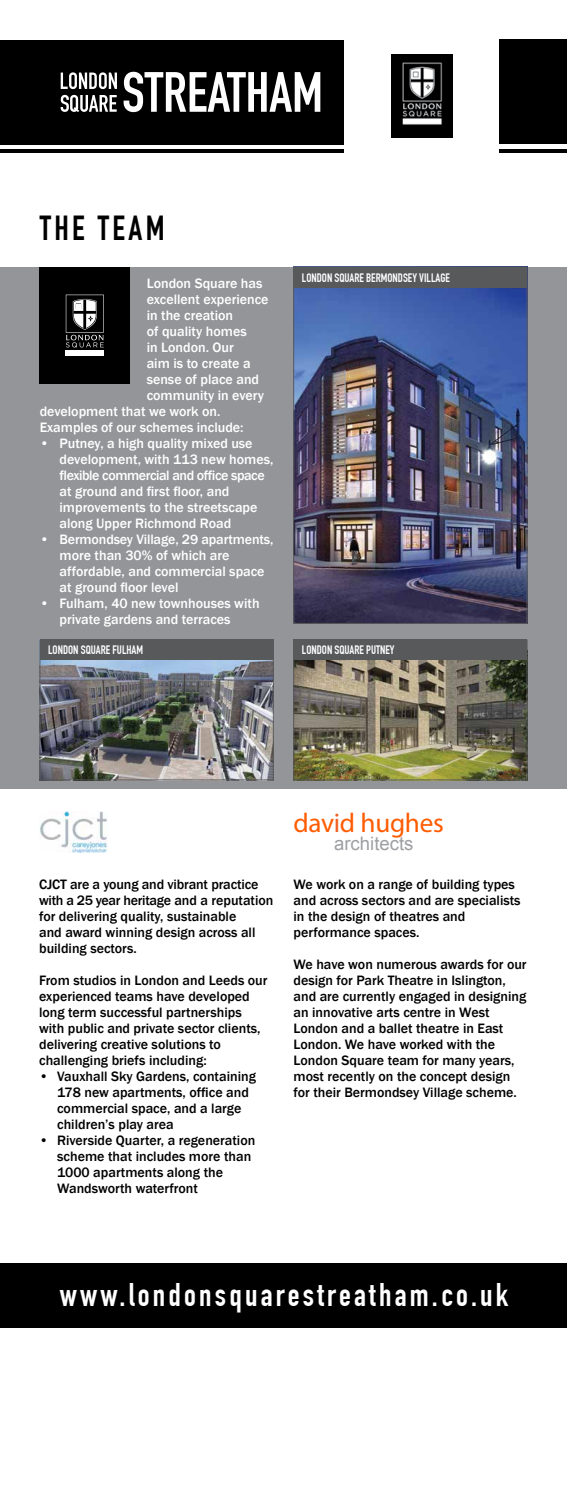
<style>
.page{position:relative;width:567px;height:1489px;background:#fff}
.page>*{position:absolute;margin:0;border:0;box-sizing:border-box;transform-origin:0 0}
.t1{font:700 34px "DIN Condensed";letter-spacing:.1em;color:#000}
.t2{font:700 32px "DIN Condensed";letter-spacing:.1em;color:#fff}
.t3{font:27.2px "Myriad Pro";letter-spacing:-.01em;color:#ff5c00}
.t4{font:18.5px "Arial";color:#9d9fa2}
.t5{font:500 14px/16px "Franklin Gothic";color:#000}
.t6{font:500 14px/16px "Franklin Gothic";color:#fff}
.t7{font:700 12px "DIN Condensed";color:#fff}
.s1{color:#f15f22}
</style>
<div class="page">
<div style="left:0;top:1263px;width:567px;height:64px;background:#000"></div>
<div style="left:0;top:40px;width:344px;height:104px;background:#000"></div>
<svg style="left:61px;top:72px;width:56px;height:17px"></svg>
<svg style="left:61px;top:95px;width:56px;height:17px"></svg>
<svg style="left:124px;top:72px;width:196px;height:40px"></svg>
<img style="left:391px;top:54px;width:61px;height:83px">
<div style="left:499px;top:40px;width:68px;height:104px;background:#000"></div>
<hr style="left:0;top:149px;width:344px;height:4px;background:#000">
<hr style="left:499px;top:149px;width:68px;height:4px;background:#000">
<div style="left:0;top:266px;width:567px;height:522px;background:#939598"></div>
<div style="left:40px;top:266px;width:90px;height:117px;background:#000"></div>
<div style="left:66px;top:350px;width:38px;height:5px;background:#fff"></div>
<svg style="left:66px;top:294px;width:38px;height:53px"></svg>
<img style="left:295px;top:287px;width:230px;height:334px">
<div style="left:293px;top:267px;width:234px;height:356px;border:1px solid #58595b"></div>
<img style="left:42px;top:659px;width:230px;height:119px">
<div style="left:40px;top:639px;width:234px;height:141px;border:1px solid #58595b"></div>
<img style="left:295px;top:660px;width:230px;height:118px">
<div style="left:293px;top:639px;width:234px;height:141px;border:1px solid #58595b"></div>
<img style="left:39px;top:811px;width:68px;height:41px">
<div style="left:293px;top:267px;width:234px;height:20px;background:#58595b"></div>
<div style="left:293px;top:639px;width:234px;height:21px;background:#58595b"></div>
<div style="left:40px;top:639px;width:234px;height:20px;background:#58595b"></div>
<h1 class="t1" style="left:40px;top:208px;width:127px">THE TEAM</h1>
<p class="t6" style="left:147px;top:275px;width:117px">London Square has</p>
<p class="t6" style="left:147px;top:291px;width:123px">excellent experience</p>
<p class="t6" style="left:147px;top:307px;width:88px">in the creation</p>
<p class="t6" style="left:147px;top:323px;width:101px">of quality homes</p>
<p class="t6" style="left:147px;top:339px;width:89px">in London. Our</p>
<p class="t6" style="left:147px;top:355px;width:105px">aim is to create a</p>
<p class="t6" style="left:147px;top:371px;width:114px">sense of place and</p>
<p class="t6" style="left:147px;top:387px;width:119px">community in every</p>
<p class="t6" style="left:40px;top:403px;width:182px">development that we work on.</p>
<p class="t6" style="left:40px;top:419px;width:205px">Examples of our schemes include:</p>
<p class="t6" style="left:60px;top:435px;width:215px;text-indent:-20px">• Putney, a high quality mixed use development, with 113 new homes, flexible commercial and office space at ground and first floor, and improvements to the streetscape along Upper Richmond Road</p>
<p class="t6" style="left:60px;top:531px;width:215px;text-indent:-20px">• Bermondsey Village, 29 apartments, more than 30% of which are affordable, and commercial space at ground floor level</p>
<p class="t6" style="left:60px;top:595px;width:202px;text-indent:-20px">• Fulham, 40 new townhouses with private gardens and terraces</p>
<p class="t7" style="left:302px;top:271px;width:149px">LONDON SQUARE BERMONDSEY VILLAGE</p>
<p class="t7" style="left:48px;top:642px;width:96px">LONDON SQUARE FULHAM</p>
<p class="t7" style="left:302px;top:642px;width:94px">LONDON SQUARE PUTNEY</p>
<p class="t5" style="left:39px;top:876px;width:236px">CJCT are a young and vibrant practice with a 25 year heritage and a reputation for delivering quality, sustainable<br>and award winning design across all building sectors.</p>
<p class="t5" style="left:39px;top:972px;width:230px">From studios in London and Leeds our experienced teams have developed long term successful partnerships with public and private sector clients, delivering creative solutions to challenging briefs including:</p>
<p class="t5" style="left:57px;top:1068px;width:200px;text-indent:-18px">• Vauxhall Sky Gardens, containing<br>178 new apartments, office and commercial space, and a large children’s play area</p>
<p class="t5" style="left:57px;top:1132px;width:200px;text-indent:-18px">• Riverside Quarter, a regeneration scheme that includes more than<br>1000 apartments along the<br>Wandsworth waterfront</p>
<h3 class="t3" style="left:293px;top:806px;width:152px">dav<span class="s1">i</span>d hughes</h3>
<h3 class="t4" style="left:334px;top:831px;width:81px">architects</h3>
<p class="t5" style="left:293px;top:876px;width:229px">We work on a range of building types and across sectors and are specialists in the design of theatres and performance spaces.</p>
<p class="t5" style="left:293px;top:956px;width:235px">We have won numerous awards for our design for Park Theatre in Islington, and are currently engaged in designing an innovative arts centre in West London and a ballet theatre in East London. We have worked with the London Square team for many years, most recently on the concept design for their Bermondsey Village scheme.</p>
<h2 class="t2" style="left:60px;top:1275px;width:450px">www.londonsquarestreatham.co.uk</h2>
</div>
